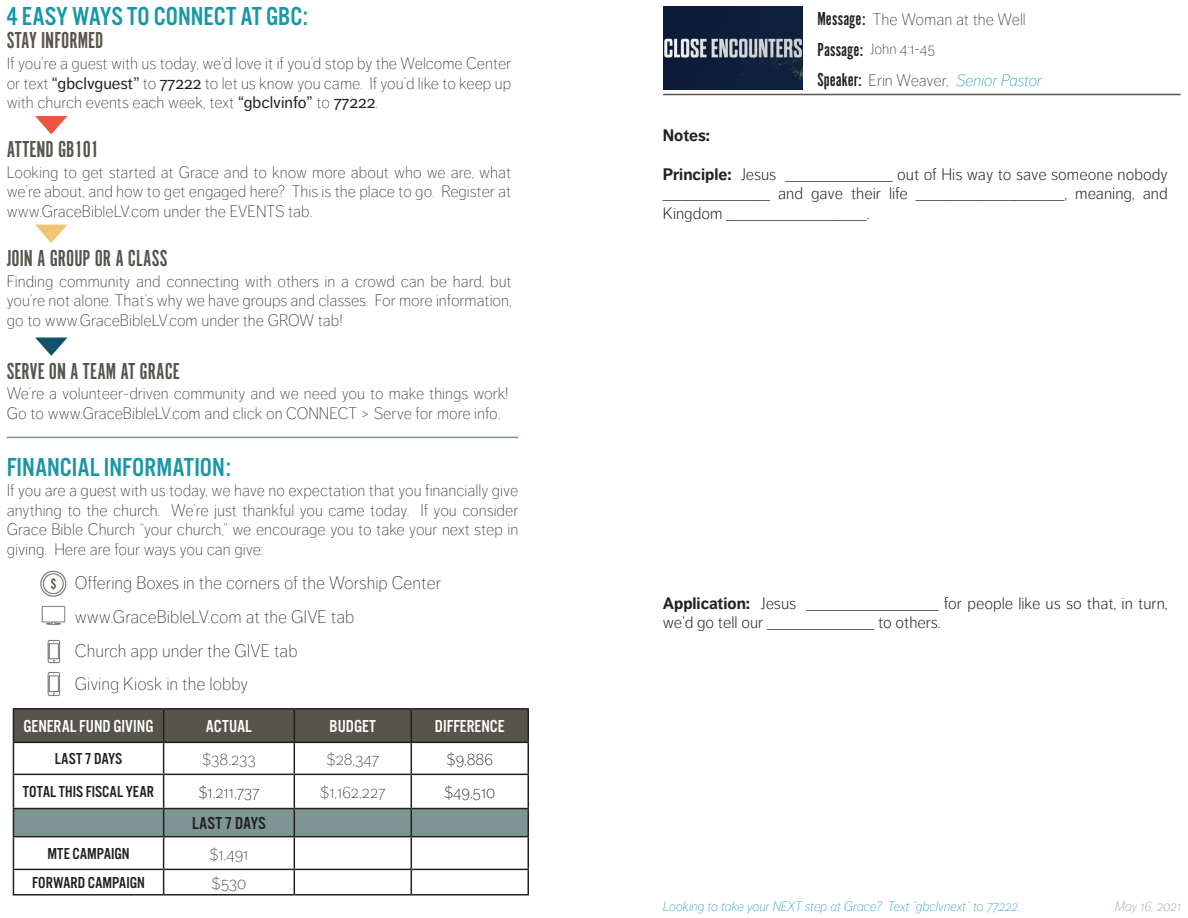
<style>
.page{position:relative;width:1188px;height:918px;background:#fff}
.page>*{position:absolute;margin:0;border:0;box-sizing:border-box;transform-origin:0 0}
.t1{font:27px "Alternate Got No 3 D";color:#1897a4}
.t2{font:24px "Alternate Got No 1 D";color:#57544c}
.t3{font:19.5px "Alternate Got No 1 D";color:#231f20}
.t4{font:300 expanded 18px "Dagny Pro";color:#231f20}
.Body{font:18px "Alternate Got No 3 D";color:#fff}
.Body-2{font:18px "Alternate Got No 3 D";color:#231f20}
.Body-3{font:300 expanded 16.5px/19.5px "Dagny Pro";color:#231f20;text-align:justify}
.t5{font:300 16.5px/19.5px "Dagny Pro";color:#231f20;text-align:justify}
.Body-4{font:16.5px "Alternate Got No 3 D";color:#231f20}
.t6{font:italic 300 expanded 16.5px "Dagny Pro";color:#1897a4}
.Body-5{font:300 expanded 16.5px "Dagny Pro";color:#000}
.Body-6{font:300 expanded 16.5px "Dagny Pro";color:#040503}
.t7{font:700 16.5px "Dagny Pro";letter-spacing:-.005em;color:#231f20}
.t8{font:300 expanded 15px "Dagny Pro";color:#231f20}
.t9{font:italic 300 expanded 13.5px "Dagny Pro";color:#1897a4}
.t10{font:italic 300 expanded 13.5px "Dagny Pro";color:#7d9694}
.s1{font-weight:400;font-stretch:normal}
.s2{font-style:normal;color:#231f20}
.s3{font-weight:700}
</style>
<div class="page">
<hr style="left:663px;top:94px;width:518px;height:1px;background:#57544c">
<svg style="left:35px;top:116px;width:33px;height:19px"></svg>
<svg style="left:35px;top:224px;width:33px;height:19px"></svg>
<svg style="left:35px;top:337px;width:33px;height:19px"></svg>
<hr style="left:7px;top:437px;width:511px;height:1px;background:#7d9694">
<img style="left:663px;top:7px;width:139px;height:83px">
<img style="left:40px;top:570px;width:27px;height:27px">
<img style="left:41px;top:606px;width:25px;height:19px">
<img style="left:47px;top:639px;width:14px;height:25px">
<div style="left:14px;top:710px;width:514px;height:32px;background:#57544c"></div>
<hr style="left:13px;top:708px;width:151px;height:2px;background:#231f20">
<hr style="left:13px;top:710px;width:1px;height:32px;background:#231f20">
<hr style="left:164px;top:708px;width:130px;height:2px;background:#231f20">
<hr style="left:163px;top:710px;width:1px;height:32px;background:#231f20">
<hr style="left:294px;top:708px;width:117px;height:2px;background:#231f20">
<hr style="left:294px;top:710px;width:1px;height:32px;background:#231f20">
<hr style="left:411px;top:708px;width:118px;height:2px;background:#231f20">
<hr style="left:411px;top:710px;width:1px;height:32px;background:#231f20">
<hr style="left:528px;top:710px;width:1px;height:32px;background:#231f20">
<hr style="left:13px;top:742px;width:151px;height:1px;background:#231f20">
<hr style="left:13px;top:743px;width:1px;height:31px;background:#231f20">
<hr style="left:164px;top:742px;width:130px;height:1px;background:#231f20">
<hr style="left:163px;top:743px;width:1px;height:31px;background:#231f20">
<hr style="left:294px;top:742px;width:117px;height:1px;background:#231f20">
<hr style="left:294px;top:743px;width:1px;height:31px;background:#231f20">
<hr style="left:411px;top:742px;width:118px;height:1px;background:#231f20">
<hr style="left:411px;top:743px;width:1px;height:31px;background:#231f20">
<hr style="left:528px;top:743px;width:1px;height:31px;background:#231f20">
<hr style="left:13px;top:774px;width:151px;height:1px;background:#231f20">
<hr style="left:13px;top:775px;width:1px;height:33px;background:#231f20">
<hr style="left:164px;top:774px;width:130px;height:1px;background:#231f20">
<hr style="left:163px;top:775px;width:1px;height:33px;background:#231f20">
<hr style="left:294px;top:774px;width:117px;height:1px;background:#231f20">
<hr style="left:294px;top:775px;width:1px;height:33px;background:#231f20">
<hr style="left:411px;top:774px;width:118px;height:1px;background:#231f20">
<hr style="left:411px;top:775px;width:1px;height:33px;background:#231f20">
<hr style="left:528px;top:775px;width:1px;height:33px;background:#231f20">
<hr style="left:13px;top:808px;width:151px;height:1px;background:#231f20">
<hr style="left:164px;top:808px;width:130px;height:1px;background:#231f20">
<hr style="left:294px;top:808px;width:117px;height:1px;background:#231f20">
<hr style="left:411px;top:808px;width:118px;height:1px;background:#231f20">
<svg style="left:13px;top:809px;width:516px;height:27px;background:#7a9290"></svg>
<hr style="left:13px;top:836px;width:151px;height:1px;background:#231f20">
<hr style="left:13px;top:837px;width:1px;height:32px;background:#231f20">
<hr style="left:164px;top:836px;width:130px;height:1px;background:#231f20">
<hr style="left:163px;top:837px;width:1px;height:32px;background:#231f20">
<hr style="left:294px;top:836px;width:117px;height:1px;background:#231f20">
<hr style="left:294px;top:837px;width:1px;height:32px;background:#231f20">
<hr style="left:411px;top:836px;width:118px;height:1px;background:#231f20">
<hr style="left:411px;top:837px;width:1px;height:32px;background:#231f20">
<hr style="left:528px;top:837px;width:1px;height:32px;background:#231f20">
<hr style="left:13px;top:869px;width:151px;height:1px;background:#231f20">
<svg style="left:13px;top:870px;width:1px;height:24px"></svg>
<hr style="left:164px;top:869px;width:130px;height:1px;background:#231f20">
<svg style="left:163px;top:870px;width:1px;height:24px"></svg>
<hr style="left:294px;top:869px;width:117px;height:1px;background:#231f20">
<svg style="left:294px;top:870px;width:1px;height:24px"></svg>
<hr style="left:411px;top:869px;width:118px;height:1px;background:#231f20">
<svg style="left:411px;top:870px;width:1px;height:24px"></svg>
<svg style="left:528px;top:870px;width:1px;height:24px"></svg>
<hr style="left:13px;top:894px;width:151px;height:2px;background:#231f20">
<hr style="left:164px;top:894px;width:130px;height:2px;background:#231f20">
<hr style="left:294px;top:894px;width:117px;height:2px;background:#231f20">
<hr style="left:411px;top:894px;width:118px;height:2px;background:#231f20">
<img style="left:47px;top:672px;width:14px;height:25px">
<p class="t1" style="left:7px;top:2px;width:303px">4 EASY WAYS TO CONNECT AT GBC:</p>
<p class="t2" style="left:7px;top:28px;width:98px">STAY INFORMED</p>
<p class="Body-3" style="left:7px;top:54px;width:506px">If you’re a guest with us today, we’d love it if you’d stop by the Welcome Center or text <span class="s1">“gbclvguest”</span> to <span class="s1">77222</span> to let us know you came. If you’d like to keep up with church events each week, text <span class="s1">“gbclvinfo”</span> to <span class="s1">77222</span>.</p>
<p class="t2" style="left:7px;top:136px;width:94px">ATTEND GB101</p>
<p class="Body-3" style="left:7px;top:162px;width:506px">Looking to get started at Grace and to know more about who we are, what we’re about, and how to get engaged here? This is the place to go. Register at www.GraceBibleLV.com under the EVENTS tab.</p>
<p class="t2" style="left:7px;top:246px;width:162px">JOIN A GROUP OR A CLASS</p>
<p class="Body-3" style="left:7px;top:272px;width:506px">Finding community and connecting with others in a crowd can be hard, but you’re not alone. That’s why we have groups and classes. For more information, go to www.GraceBibleLV.com under the GROW tab!</p>
<p class="t2" style="left:7px;top:358px;width:175px">SERVE ON A TEAM AT GRACE</p>
<p class="Body-3" style="left:7px;top:384px;width:503px">We’re a volunteer-driven community and we need you to make things work!<br>Go to www.GraceBibleLV.com and click on CONNECT &gt; Serve for more info.</p>
<p class="t1" style="left:7px;top:452px;width:225px">FINANCIAL INFORMATION:</p>
<p class="Body-3" style="left:7px;top:481px;width:513px">If you are a guest with us today, we have no expectation that you financially give anything to the church. We’re just thankful you came today. If you consider Grace Bible Church “your church,” we encourage you to take your next step in giving. Here are four ways you can give:</p>
<p class="t4" style="left:75px;top:573px;width:368px">Offering Boxes in the corners of the Worship Center</p>
<p class="t4" style="left:75px;top:606px;width:281px">www.GraceBibleLV.com at the GIVE tab</p>
<p class="t4" style="left:75px;top:641px;width:224px">Church app under the GIVE tab</p>
<p class="t4" style="left:75px;top:674px;width:175px">Giving Kiosk in the lobby</p>
<p class="Body" style="left:24px;top:716px;width:131px">GENERAL FUND GIVING</p>
<p class="Body" style="left:206px;top:716px;width:48px">ACTUAL</p>
<p class="Body" style="left:330px;top:716px;width:48px">BUDGET</p>
<p class="Body" style="left:435px;top:716px;width:71px">DIFFERENCE</p>
<p class="Body-4" style="left:55px;top:750px;width:69px">LAST 7 DAYS</p>
<p class="Body-3" style="left:202px;top:750px;width:55px">$38,233</p>
<p class="Body-3" style="left:327px;top:750px;width:54px">$28,347</p>
<p class="Body-5" style="left:447px;top:750px;width:48px">$9,886</p>
<p class="Body-4" style="left:23px;top:783px;width:133px">TOTAL THIS FISCAL YEAR</p>
<p class="Body-6" style="left:198px;top:783px;width:63px">$1,211,737</p>
<p class="Body-3" style="left:320px;top:783px;width:67px">$1,162,227</p>
<p class="Body-5" style="left:444px;top:783px;width:53px">$49,510</p>
<p class="Body-2" style="left:192px;top:813px;width:75px">LAST 7 DAYS</p>
<p class="Body-4" style="left:47px;top:844px;width:84px">MTE CAMPAIGN</p>
<p class="Body-3" style="left:209px;top:844px;width:41px">$1,491</p>
<p class="Body-4" style="left:32px;top:873px;width:114px">FORWARD CAMPAIGN</p>
<p class="Body-3" style="left:212px;top:874px;width:36px">$530</p>
<p class="t3" style="left:818px;top:8px;width:50px">Message:</p>
<p class="Body-3" style="left:873px;top:10px;width:154px">The Woman at the Well</p>
<p class="t3" style="left:818px;top:39px;width:48px">Passage:</p>
<p class="t8" style="left:870px;top:41px;width:67px">John 4:1-45</p>
<p class="t3" style="left:818px;top:70px;width:46px">Speaker:</p>
<p class="t6" style="left:869px;top:71px;width:175px"><span class="s2">Erin Weaver,</span> Senior Pastor</p>
<p class="t7" style="left:663px;top:125px;width:49px">Notes:</p>
<p class="t5" style="left:663px;top:165px;width:506px"><span class="s3">Principle:</span> Jesus _____________ out of His way to save someone nobody _____________ and gave their life __________________, meaning, and Kingdom _________________.</p>
<p class="t5" style="left:663px;top:594px;width:506px"><span class="s3">Application:</span> Jesus ________________ for people like us so that, in turn, we’d go tell our _____________ to others.</p>
<p class="t9" style="left:663px;top:899px;width:359px">Looking to take your NEXT step at Grace? Text “gbclvnext” to 77222.</p>
<p class="t10" style="left:1115px;top:899px;width:68px">May 16, 2021</p>
</div>
